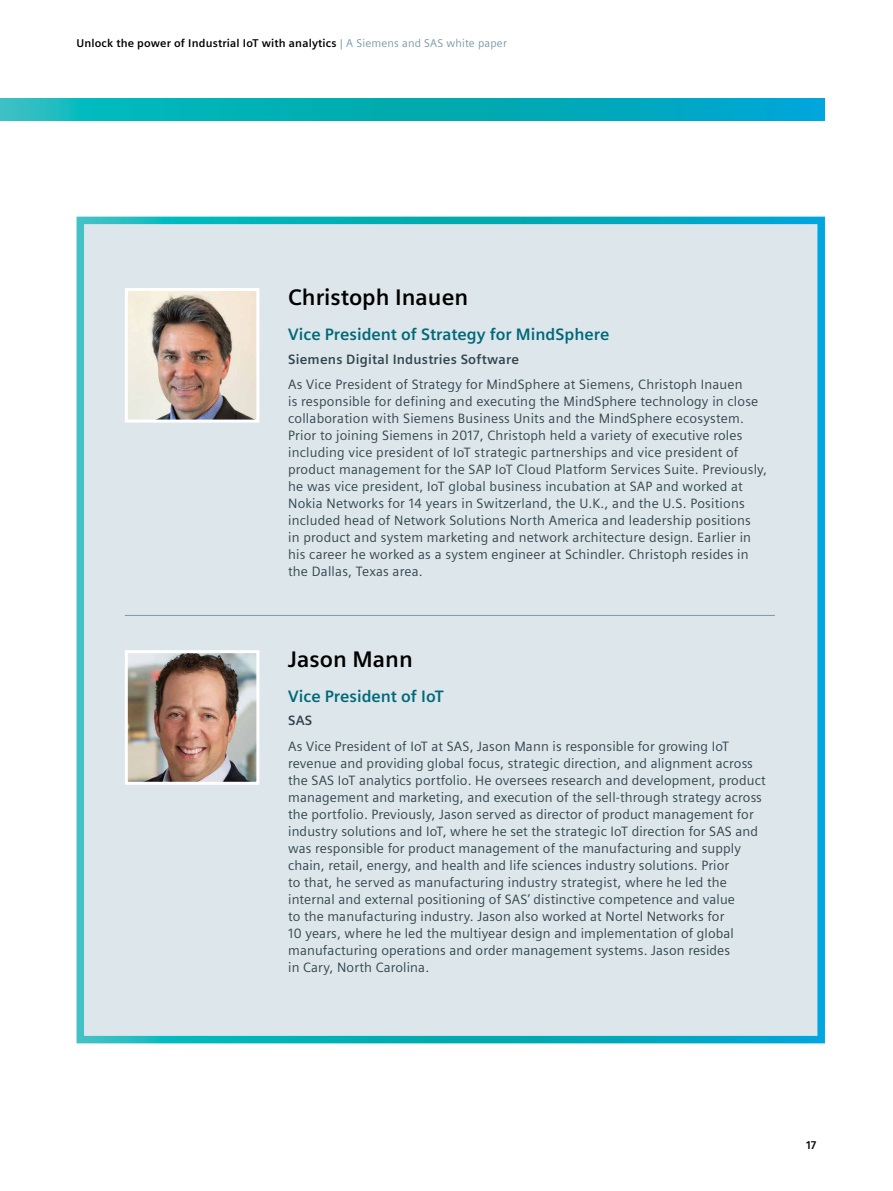
<style>
.page{position:relative;width:893px;height:1191px;background:#fff}
.page>*{position:absolute;margin:0;border:0;box-sizing:border-box;transform-origin:0 0}
.t1{font:700 22.5px "Siemens Sans";color:#000}
.t2{font:700 16.5px "Siemens Sans";color:#006877}
.t3{font:13.5px/17px "Siemens Sans";letter-spacing:.01em;color:#34454f}
.t4{font:700 13.5px "Siemens Sans";letter-spacing:.015em;color:#34454f}
.t5{font:700 11.25px "Siemens Sans";letter-spacing:.015em;color:#000}
.s1{font-weight:400;color:#7b9aa9}
</style>
<div class="page">
<div style="left:80px;top:220px;width:741px;height:819px;background:#dce6eb"></div>
<div style="left:77px;top:217px;width:748px;height:826px;border:8px solid #fff"></div>
<img style="left:129px;top:292px;width:126px;height:126px">
<div style="left:125px;top:288px;width:134px;height:134px;border:3px solid #fff"></div>
<img style="left:129px;top:654px;width:126px;height:126px">
<div style="left:125px;top:650px;width:134px;height:134px;border:3px solid #fff"></div>
<hr style="left:125px;top:615px;width:650px;height:1px;background:#7b9aa9">
<svg style="left:0;top:99px;width:825px;height:21px;background:#03aebb"></svg>
<p class="t5" style="left:77px;top:37px;width:432px">Unlock the power of Industrial IoT with analytics <span class="s1">| A Siemens and SAS white paper</span></p>
<h1 class="t1" style="left:288px;top:285px;width:182px">Christoph Inauen</h1>
<p class="t2" style="left:288px;top:325px;width:323px">Vice President of Strategy for MindSphere</p>
<p class="t4" style="left:288px;top:351px;width:232px">Siemens Digital Industries Software</p>
<p class="t3" style="left:288px;top:376px;width:480px">As Vice President of Strategy for MindSphere at Siemens, Christoph Inauen<br>is responsible for defining and executing the MindSphere technology in close collaboration with Siemens Business Units and the MindSphere ecosystem.<br>Prior to joining Siemens in 2017, Christoph held a variety of executive roles including vice president of IoT strategic partnerships and vice president of product management for the SAP IoT Cloud Platform Services Suite. Previously, he was vice president, IoT global business incubation at SAP and worked at Nokia Networks for 14 years in Switzerland, the U.K., and the U.S. Positions included head of Network Solutions North America and leadership positions<br>in product and system marketing and network architecture design. Earlier in his career he worked as a system engineer at Schindler. Christoph resides in the Dallas, Texas area.</p>
<h1 class="t1" style="left:288px;top:646px;width:126px">Jason Mann</h1>
<p class="t2" style="left:288px;top:686px;width:157px">Vice President of IoT</p>
<p class="t4" style="left:288px;top:713px;width:26px">SAS</p>
<p class="t3" style="left:288px;top:738px;width:479px">As Vice President of IoT at SAS, Jason Mann is responsible for growing IoT revenue and providing global focus, strategic direction, and alignment across the SAS IoT analytics portfolio. He oversees research and development, product management and marketing, and execution of the sell-through strategy across the portfolio. Previously, Jason served as director of product management for industry solutions and IoT, where he set the strategic IoT direction for SAS and was responsible for product management of the manufacturing and supply chain, retail, energy, and health and life sciences industry solutions. Prior<br>to that, he served as manufacturing industry strategist, where he led the internal and external positioning of SAS’ distinctive competence and value<br>to the manufacturing industry. Jason also worked at Nortel Networks for<br>10 years, where he led the multiyear design and implementation of global manufacturing operations and order management systems. Jason resides<br>in Cary, North Carolina.</p>
<p class="t5" style="left:806px;top:1138px;width:12px">17</p>
</div>
